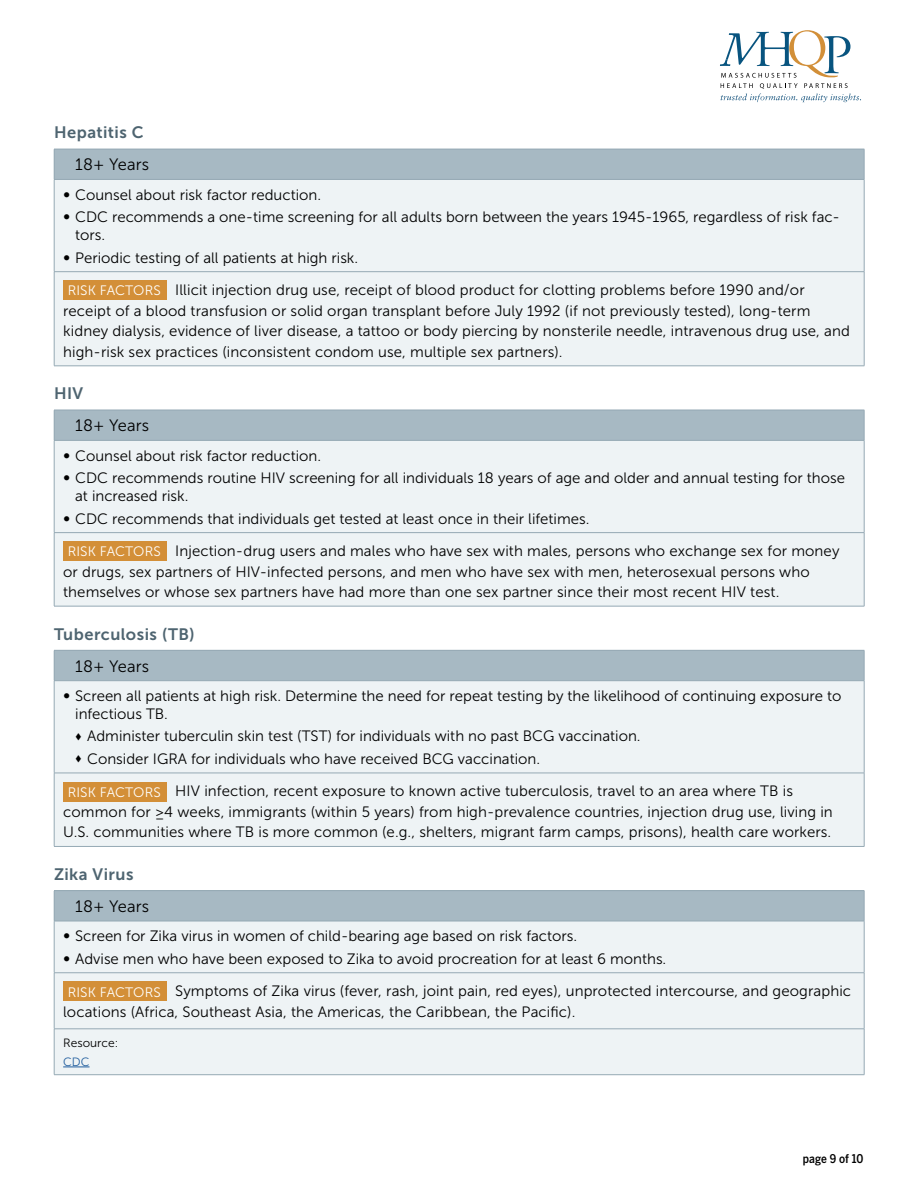
<style>
.page{position:relative;width:918px;height:1188px;background:#fff}
.page>*{position:absolute;margin:0;border:0;box-sizing:border-box;transform-origin:0 0}
.t1{font:16.5px "Museo Sans 700";letter-spacing:.025em;color:#4e6470}
.t2{font:16.5px "Museo Sans 300";letter-spacing:.01em;color:#000}
.t3{font:15px/32.2px "Museo Sans 300";letter-spacing:.005em;color:#000}
.t4{font:500 12px "Benton Sans Cond";color:#000}
.t5{font:12px "Museo Sans 300";color:#000}
.t6{font:12px "Museo Sans 300";color:#215e9e}
.s1{font-size:18px}
.s2{font-size:13.65px;color:#fff}
</style>
<div class="page">
<svg style="left:720px;top:30px;width:141px;height:72px"></svg>
<div style="left:54px;top:149px;width:810px;height:30px;background:#a7b9c3"></div>
<div style="left:55px;top:180px;width:809px;height:186px;background:#eef3f5"></div>
<hr style="left:54px;top:271px;width:810px;height:1px;background:#95a9b4">
<hr style="left:54px;top:272px;width:1px;height:94px;background:#95a9b4">
<hr style="left:54px;top:366px;width:810px;height:1px;background:#95a9b4">
<hr style="left:54px;top:179px;width:810px;height:1px;background:#95a9b4">
<hr style="left:54px;top:180px;width:1px;height:92px;background:#95a9b4">
<hr style="left:864px;top:180px;width:1px;height:92px;background:#95a9b4">
<hr style="left:864px;top:272px;width:1px;height:94px;background:#95a9b4">
<hr style="left:864px;top:149px;width:1px;height:30px;background:#95a9b4">
<hr style="left:54px;top:149px;width:810px;height:1px;background:#95a9b4">
<hr style="left:54px;top:149px;width:1px;height:30px;background:#95a9b4">
<div style="left:63px;top:281px;width:103px;height:19px;background:#d38f38"></div>
<div style="left:54px;top:410px;width:810px;height:30px;background:#a7b9c3"></div>
<div style="left:55px;top:441px;width:809px;height:165px;background:#eef3f5"></div>
<hr style="left:54px;top:532px;width:810px;height:1px;background:#95a9b4">
<hr style="left:54px;top:533px;width:1px;height:73px;background:#95a9b4">
<hr style="left:54px;top:606px;width:810px;height:1px;background:#95a9b4">
<hr style="left:54px;top:440px;width:810px;height:1px;background:#95a9b4">
<hr style="left:54px;top:441px;width:1px;height:91px;background:#95a9b4">
<hr style="left:864px;top:441px;width:1px;height:91px;background:#95a9b4">
<hr style="left:864px;top:533px;width:1px;height:73px;background:#95a9b4">
<hr style="left:864px;top:410px;width:1px;height:30px;background:#95a9b4">
<hr style="left:54px;top:410px;width:810px;height:1px;background:#95a9b4">
<hr style="left:54px;top:410px;width:1px;height:30px;background:#95a9b4">
<div style="left:63px;top:542px;width:103px;height:19px;background:#d38f38"></div>
<div style="left:54px;top:650px;width:810px;height:31px;background:#a7b9c3"></div>
<div style="left:55px;top:681px;width:809px;height:165px;background:#eef3f5"></div>
<hr style="left:54px;top:773px;width:810px;height:1px;background:#95a9b4">
<hr style="left:54px;top:773px;width:1px;height:73px;background:#95a9b4">
<hr style="left:54px;top:846px;width:810px;height:1px;background:#95a9b4">
<hr style="left:54px;top:680px;width:810px;height:1px;background:#95a9b4">
<hr style="left:54px;top:681px;width:1px;height:92px;background:#95a9b4">
<hr style="left:864px;top:681px;width:1px;height:92px;background:#95a9b4">
<hr style="left:864px;top:773px;width:1px;height:73px;background:#95a9b4">
<hr style="left:864px;top:651px;width:1px;height:30px;background:#95a9b4">
<hr style="left:54px;top:650px;width:810px;height:1px;background:#95a9b4">
<hr style="left:54px;top:651px;width:1px;height:30px;background:#95a9b4">
<div style="left:63px;top:782px;width:103px;height:19px;background:#d38f38"></div>
<div style="left:54px;top:891px;width:810px;height:30px;background:#a7b9c3"></div>
<div style="left:55px;top:922px;width:809px;height:152px;background:#eef3f5"></div>
<hr style="left:54px;top:973px;width:810px;height:1px;background:#95a9b4">
<hr style="left:54px;top:973px;width:1px;height:56px;background:#95a9b4">
<hr style="left:54px;top:921px;width:810px;height:1px;background:#95a9b4">
<hr style="left:54px;top:921px;width:1px;height:52px;background:#95a9b4">
<hr style="left:864px;top:921px;width:1px;height:52px;background:#95a9b4">
<hr style="left:864px;top:973px;width:1px;height:56px;background:#95a9b4">
<hr style="left:54px;top:1029px;width:810px;height:1px;background:#95a9b4">
<hr style="left:54px;top:1029px;width:1px;height:46px;background:#95a9b4">
<hr style="left:864px;top:1029px;width:1px;height:46px;background:#95a9b4">
<hr style="left:54px;top:1074px;width:810px;height:1px;background:#95a9b4">
<hr style="left:864px;top:891px;width:1px;height:30px;background:#95a9b4">
<hr style="left:54px;top:890px;width:810px;height:1px;background:#95a9b4">
<hr style="left:54px;top:891px;width:1px;height:30px;background:#95a9b4">
<div style="left:63px;top:982px;width:103px;height:19px;background:#d38f38"></div>
<svg style="left:63px;top:1067px;width:27px;height:1px"></svg>
<p class="t1" style="left:54px;top:123px;width:91px">Hepatitis C</p>
<p class="t2" style="left:75px;top:156px;width:76px">18+ Years</p>
<p class="t3" style="left:63px;top:179px;width:259px"><span class="s1">•</span> Counsel about risk factor reduction.</p>
<p class="t3" style="left:75px;top:208px;width:766px;line-height:18px;text-indent:-12px"><span class="s1">•</span> CDC recommends a one-time screening for all adults born between the years 1945-1965, regardless of risk fac&shy;tors.</p>
<p class="t3" style="left:68px;top:242px;width:739px;text-indent:-4px"><span class="s1">•</span> Periodic testing of all patients at high risk.<br><span class="s2">RISK FACTORS</span> Illicit injection drug use, receipt of blood product for clotting problems before 1990 and/or</p>
<p class="t3" style="left:63px;top:300px;width:788px;line-height:20.7px">receipt of a blood transfusion or solid organ transplant before July 1992 (if not previously tested), long-term kidney dialysis, evidence of liver disease, a tattoo or body piercing by nonsterile needle, intravenous drug use, and high-risk sex practices (inconsistent condom use, multiple sex partners).</p>
<p class="t1" style="left:54px;top:384px;width:31px">HIV</p>
<p class="t2" style="left:75px;top:417px;width:76px">18+ Years</p>
<p class="t3" style="left:63px;top:439px;width:259px"><span class="s1">•</span> Counsel about risk factor reduction.</p>
<p class="t3" style="left:75px;top:469px;width:771px;line-height:18px;text-indent:-12px"><span class="s1">•</span> CDC recommends routine HIV screening for all individuals 18 years of age and older and annual testing for those at increased risk.</p>
<p class="t3" style="left:68px;top:502px;width:773px;text-indent:-4px"><span class="s1">•</span> CDC recommends that individuals get tested at least once in their lifetimes.<br><span class="s2">RISK FACTORS</span> Injection-drug users and males who have sex with males, persons who exchange sex for money</p>
<p class="t3" style="left:63px;top:561px;width:748px;line-height:20.7px">or drugs, sex partners of HIV-infected persons, and men who have sex with men, heterosexual persons who themselves or whose sex partners have had more than one sex partner since their most recent HIV test.</p>
<p class="t1" style="left:54px;top:625px;width:142px">Tuberculosis (TB)</p>
<p class="t2" style="left:75px;top:657px;width:76px">18+ Years</p>
<p class="t3" style="left:75px;top:687px;width:768px;line-height:18px;text-indent:-12px"><span class="s1">•</span> Screen all patients at high risk. Determine the need for repeat testing by the likelihood of continuing exposure to infectious TB.</p>
<p class="t3" style="left:75px;top:720px;width:567px">▼ Administer tuberculin skin test (TST) for individuals with no past BCG vaccination.</p>
<p class="t3" style="left:68px;top:743px;width:727px;text-indent:7px">▼ Consider IGRA for individuals who have received BCG vaccination.<br><span class="s2">RISK FACTORS</span> HIV infection, recent exposure to known active tuberculosis, travel to an area where TB is</p>
<p class="t3" style="left:63px;top:801px;width:771px;line-height:20.7px">common for ≥4 weeks, immigrants (within 5 years) from high-prevalence countries, injection drug use, living in<br>U.S. communities where TB is more common (e.g., shelters, migrant farm camps, prisons), health care workers.</p>
<p class="t1" style="left:54px;top:865px;width:81px">Zika Virus</p>
<p class="t2" style="left:75px;top:897px;width:76px">18+ Years</p>
<p class="t3" style="left:63px;top:920px;width:516px"><span class="s1">•</span> Screen for Zika virus in women of child-bearing age based on risk factors.</p>
<p class="t3" style="left:68px;top:943px;width:785px;text-indent:-4px"><span class="s1">•</span> Advise men who have been exposed to Zika to avoid procreation for at least 6 months.<br><span class="s2">RISK FACTORS</span> Symptoms of Zika virus (fever, rash, joint pain, red eyes), unprotected intercourse, and geographic</p>
<p class="t3" style="left:63px;top:995px;width:514px">locations (Africa, Southeast Asia, the Americas, the Caribbean, the Pacific).</p>
<p class="t5" style="left:63px;top:1036px;width:57px">Resource:</p>
<p class="t6" style="left:63px;top:1055px;width:28px">CDC</p>
<p class="t4" style="left:803px;top:1151px;width:62px">page 9 of 10</p>
</div>
